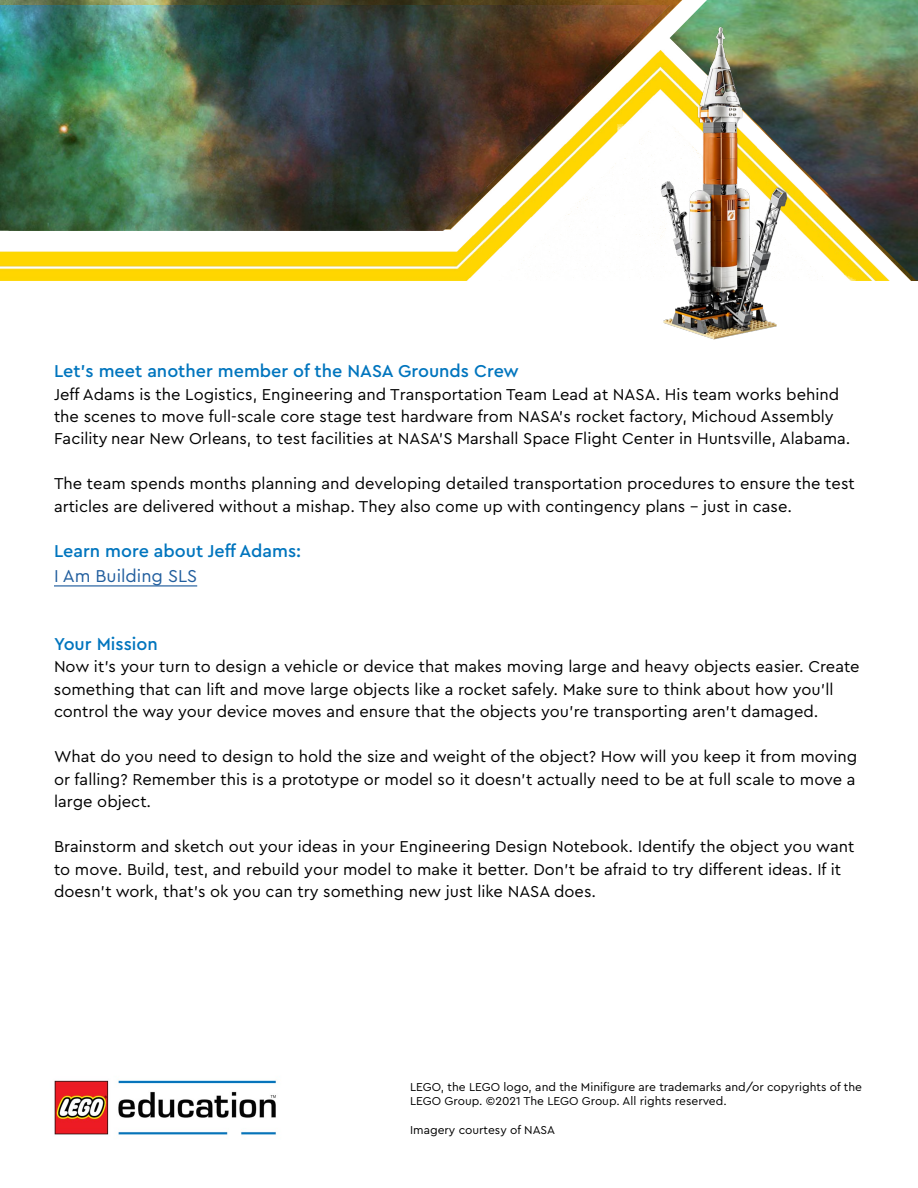
<style>
.page{position:relative;width:918px;height:1188px;background:#fff}
.page>*{position:absolute;margin:0;border:0;box-sizing:border-box;transform-origin:0 0}
.t1{font:500 18px "Cera Pro";color:#0075be}
.t2{font:18px "Cera Pro";color:#215e9e}
.t3{font:16.5px/22.5px "Cera Pro";color:#000}
.t4{font:12px/14.4px "Cera Pro";color:#000}
</style>
<div class="page">
<img style="left:0;top:0;width:670px;height:281px">
<hr style="left:54px;top:585px;width:143px;height:2px;background:#215e9e">
<img style="left:0;top:6px;width:670px;height:224px">
<img style="left:670px;top:0;width:248px;height:281px">
<img style="left:656px;top:22px;width:136px;height:318px">
<img style="left:54px;top:1080px;width:223px;height:55px">
<p class="t1" style="left:54px;top:359px;width:466px">Let’s meet another member of the NASA Grounds Crew</p>
<p class="t3" style="left:54px;top:382px;width:798px">Jeff Adams is the Logistics, Engineering and Transportation Team Lead at NASA. His team works behind the scenes to move full-scale core stage test hardware from NASA’s rocket factory, Michoud Assembly<br>Facility near New Orleans, to test facilities at NASA’S Marshall Space Flight Center in Huntsville, Alabama.</p>
<p class="t3" style="left:54px;top:472px;width:802px">The team spends months planning and developing detailed transportation procedures to ensure the test articles are delivered without a mishap. They also come up with contingency plans – just in case.</p>
<p class="t1" style="left:54px;top:539px;width:249px">Learn more about Jeff Adams:</p>
<p class="t2" style="left:54px;top:564px;width:145px">I Am Building SLS</p>
<p class="t1" style="left:54px;top:632px;width:105px">Your Mission</p>
<p class="t3" style="left:54px;top:655px;width:807px">Now it’s your turn to design a vehicle or device that makes moving large and heavy objects easier. Create something that can lift and move large objects like a rocket safely. Make sure to think about how you’ll control the way your device moves and ensure that the objects you’re transporting aren’t damaged.</p>
<p class="t3" style="left:54px;top:745px;width:805px;text-align:justify">What do you need to design to hold the size and weight of the object? How will you keep it from moving or falling? Remember this is a prototype or model so it doesn’t actually need to be at full scale to move a large object.</p>
<p class="t3" style="left:54px;top:835px;width:802px">Brainstorm and sketch out your ideas in your Engineering Design Notebook. Identify the object you want to move. Build, test, and rebuild your model to make it better. Don’t be afraid to try different ideas. If it doesn’t work, that’s ok you can try something new just like NASA does.</p>
<p class="t4" style="left:410px;top:1079px;width:453px">LEGO, the LEGO logo, and the Minifigure are trademarks and/or copyrights of the<br>LEGO Group. ©2021 The LEGO Group. All rights reserved.</p>
<p class="t4" style="left:410px;top:1122px;width:146px">Imagery courtesy of NASA</p>
</div>
